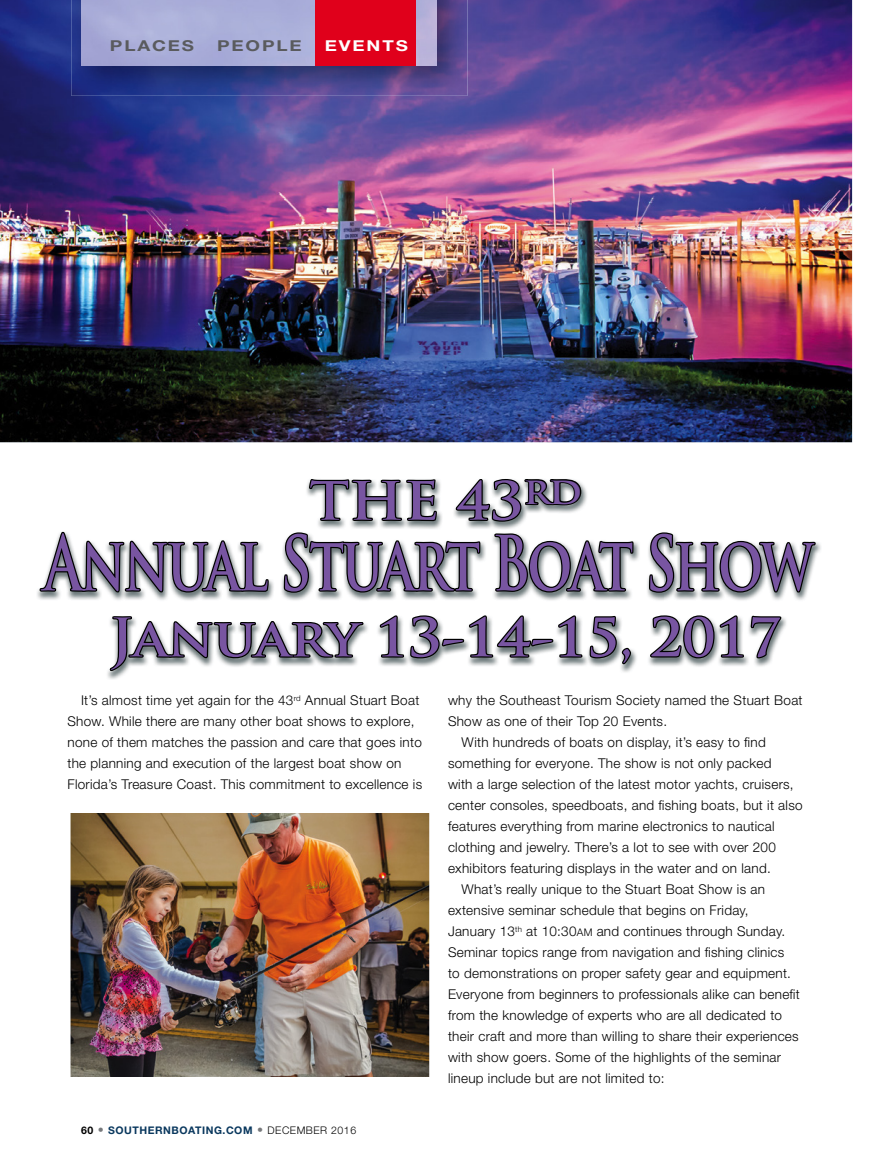
<style>
.page{position:relative;width:878px;height:1161px;background:#fff}
.page>*{position:absolute;margin:0;border:0;box-sizing:border-box;transform-origin:0 0}
.t1{font:700 73.8px "Trajan Pro";letter-spacing:-.04em;color:#7855a1;scale:.74 1}
.t2{font:700 51.75px "Trajan Pro";letter-spacing:-.01em;color:#7855a1;scale:1.08 1}
.t3{font:700 51.45px "Trajan Pro";color:#7855a1;scale:1.09 1}
.t4{font:700 15px "Helvetica Neue";letter-spacing:.1em;color:#5a5b5e;scale:1.25 1}
.t5{font:700 15px "Helvetica Neue";letter-spacing:.1em;color:#fff;scale:1.25 1}
.t6{font:300 13.5px/21px "Helvetica Neue";letter-spacing:.02em;color:#000}
.t7{font:700 10.5px "Helvetica Neue";letter-spacing:.05em;color:#0a385e}
.s1{font-size:10.5px}
.s2{color:#000}
.s3{font-weight:300;font-size:12px;color:#77797c}
.s4{font-weight:300;color:#000}
</style>
<div class="page">
<img style="left:37px;top:542px;width:784px;height:137px">
<svg style="left:647px;top:532px;width:169px;height:62px"></svg>
<svg style="left:38px;top:479px;width:596px;height:193px"></svg>
<svg style="left:648px;top:614px;width:134px;height:49px"></svg>
<img style="left:70px;top:813px;width:360px;height:264px">
<img style="left:0;top:0;width:853px;height:443px">
<img style="left:71px;top:0;width:396px;height:96px">
<img style="left:81px;top:0;width:356px;height:65px">
<div style="left:315px;top:0;width:101px;height:65px;background:#e0001b"></div>
<p class="t4" style="left:110px;top:36px;width:69px">PLACES</p>
<p class="t4" style="left:217px;top:36px;width:69px">PEOPLE</p>
<p class="t5" style="left:325px;top:36px;width:68px">EVENTS</p>
<h3 class="t3" style="left:309px;top:469px;width:251px">THE 43<sup>rd</sup></h3>
<h1 class="t1" style="left:44px;top:518px;width:1040px">Annual Stuart Boat Show</h1>
<h2 class="t2" style="left:110px;top:605px;width:623px">January 13-14-15, 2017</h2>
<p class="t6" style="left:68px;top:689px;width:356px;text-indent:13px">It’s almost time yet again for the 43<sup>rd</sup> Annual Stuart Boat Show. While there are many other boat shows to explore, none of them matches the passion and care that goes into the planning and execution of the largest boat show on Florida’s Treasure Coast. This commitment to excellence is</p>
<p class="t6" style="left:448px;top:689px;width:356px">why the Southeast Tourism Society named the Stuart Boat</p>
<p class="t6" style="left:448px;top:710px;width:221px">Show as one of their Top 20 Events.</p>
<p class="t6" style="left:461px;top:731px;width:306px">With hundreds of boats on display, it’s easy to find</p>
<p class="t6" style="left:448px;top:752px;width:325px">something for everyone. The show is not only packed</p>
<p class="t6" style="left:448px;top:773px;width:347px">with a large selection of the latest motor yachts, cruisers,</p>
<p class="t6" style="left:448px;top:794px;width:356px">center consoles, speedboats, and fishing boats, but it also</p>
<p class="t6" style="left:448px;top:815px;width:328px">features everything from marine electronics to nautical</p>
<p class="t6" style="left:448px;top:836px;width:329px">clothing and jewelry. There’s a lot to see with over 200</p>
<p class="t6" style="left:448px;top:857px;width:324px">exhibitors featuring displays in the water and on land.</p>
<p class="t6" style="left:461px;top:878px;width:305px">What’s really unique to the Stuart Boat Show is an</p>
<p class="t6" style="left:448px;top:899px;width:302px">extensive seminar schedule that begins on Friday,</p>
<p class="t6" style="left:448px;top:920px;width:338px">January 13<sup>th</sup> at 10:30<span class="s1">AM</span> and continues through Sunday.</p>
<p class="t6" style="left:448px;top:941px;width:338px">Seminar topics range from navigation and fishing clinics</p>
<p class="t6" style="left:448px;top:962px;width:344px">to demonstrations on proper safety gear and equipment.</p>
<p class="t6" style="left:448px;top:983px;width:353px">Everyone from beginners to professionals alike can benefit</p>
<p class="t6" style="left:448px;top:1004px;width:335px">from the knowledge of experts who are all dedicated to</p>
<p class="t6" style="left:448px;top:1025px;width:352px">their craft and more than willing to share their experiences</p>
<p class="t6" style="left:448px;top:1046px;width:334px">with show goers. Some of the highlights of the seminar</p>
<p class="t6" style="left:448px;top:1067px;width:218px">lineup include but are not limited to:</p>
<p class="t7" style="left:81px;top:1124px;width:276px"><span class="s2">60</span> <span class="s3">•</span> SOUTHERNBOATING.COM <span class="s3">•</span> <span class="s4">DECEMBER 2016</span></p>
</div>
